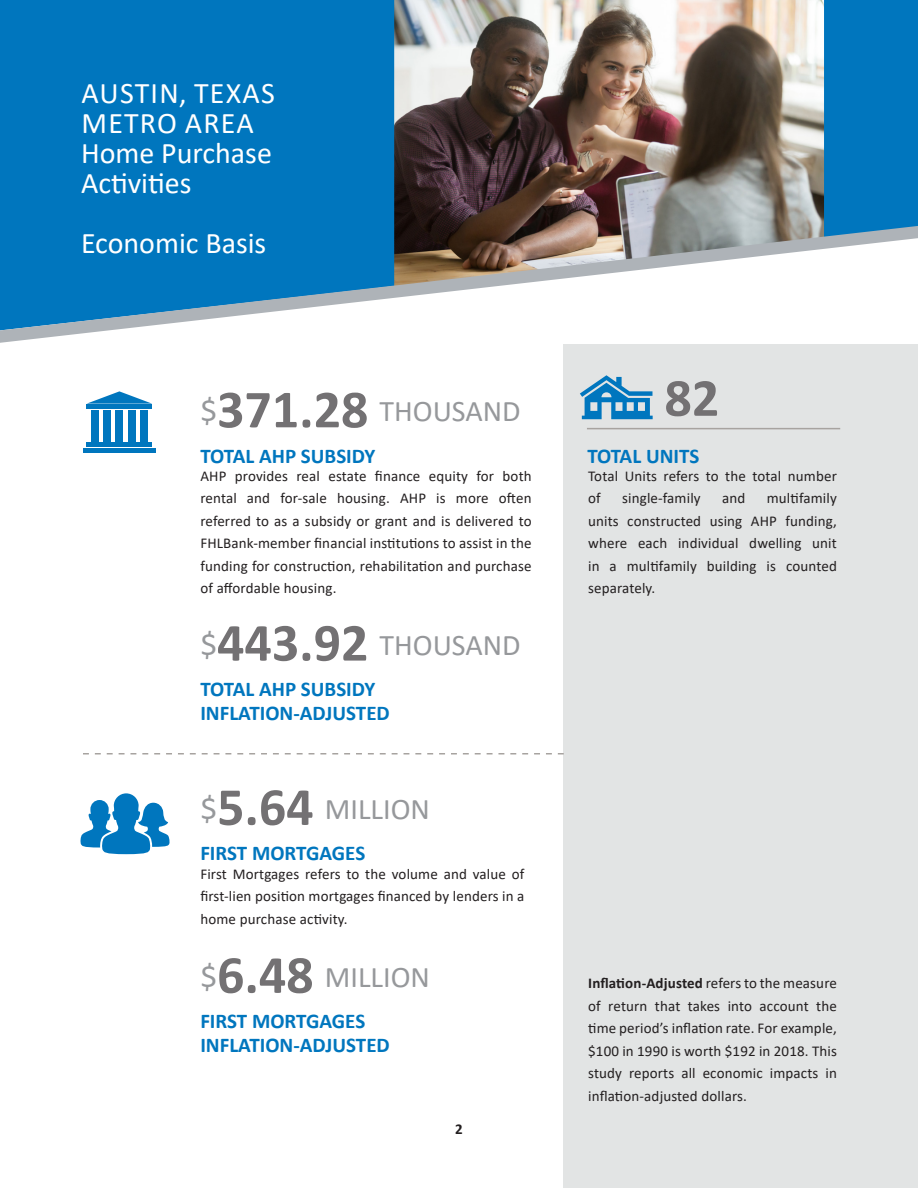
<style>
.page{position:relative;width:918px;height:1188px;background:#fff}
.page>*{position:absolute;margin:0;border:0;box-sizing:border-box;transform-origin:0 0}
.t1{font:700 54px "Calibri";color:#737173}
.t2{font:30px "Calibri";letter-spacing:.035em;color:#fff}
.t3{font:30px "Calibri";color:#96989b}
.t4{font:700 21px "Calibri";color:#0076be}
.t5{font:15px/22.5px "Calibri";letter-spacing:.01em;color:#231f20;text-align:justify}
.t6{font:700 15px "Calibri";color:#231f20}
.s1{font-size:33px}
.s2{font-weight:700;font-size:54px;color:#737173}
.s3{font-weight:700}
</style>
<div class="page">
<div style="left:0;top:0;width:918px;height:226px;background:#0076be"></div>
<div style="left:564px;top:344px;width:354px;height:844px;background:#e2e4e4"></div>
<svg style="left:83px;top:753px;width:481px;height:2px"></svg>
<hr style="left:587px;top:428px;width:253px;height:1px;background:#a7a3a0">
<svg style="left:87px;top:391px;width:65px;height:13px"></svg>
<hr style="left:87px;top:405px;width:65px;height:4px;background:#0076be">
<hr style="left:87px;top:443px;width:65px;height:4px;background:#0076be">
<div style="left:116px;top:410px;width:7px;height:31px;background:#0076be"></div>
<div style="left:91px;top:410px;width:7px;height:31px;background:#0076be"></div>
<div style="left:103px;top:410px;width:8px;height:31px;background:#0076be"></div>
<div style="left:128px;top:410px;width:8px;height:31px;background:#0076be"></div>
<div style="left:140px;top:410px;width:8px;height:31px;background:#0076be"></div>
<hr style="left:83px;top:448px;width:73px;height:4px;background:#0076be">
<svg style="left:580px;top:375px;width:73px;height:44px"></svg>
<img style="left:394px;top:0;width:430px;height:226px">
<svg style="left:0;top:226px;width:918px;height:117px"></svg>
<svg style="left:80px;top:793px;width:90px;height:61px"></svg>
<p class="t2" style="left:82px;top:73px;width:195px">AUSTIN, TEXAS</p>
<p class="t2" style="left:82px;top:103px;width:174px">METRO AREA</p>
<p class="t2" style="left:81px;top:133px;width:192px">Home Purchase</p>
<p class="t2" style="left:81px;top:163px;width:112px">Activities</p>
<p class="t2" style="left:81px;top:223px;width:187px">Economic Basis</p>
<p class="t3" style="left:200px;top:391px;width:322px"><span class="s1">$</span><span class="s2">371.28</span> THOUSAND</p>
<p class="t1" style="left:664px;top:360px;width:56px">82</p>
<p class="t4" style="left:200px;top:441px;width:177px">TOTAL AHP SUBSIDY</p>
<p class="t4" style="left:587px;top:441px;width:114px">TOTAL UNITS</p>
<p class="t5" style="left:200px;top:464px;width:333px">AHP provides real estate finance equity for both rental and for-sale housing. AHP is more often referred to as a subsidy or grant and is delivered to FHLBank-member financial institutions to assist in the funding for construction, rehabilitation and purchase of affordable housing.</p>
<p class="t3" style="left:200px;top:624px;width:322px"><span class="s1">$</span><span class="s2">443.92</span> THOUSAND</p>
<p class="t4" style="left:200px;top:674px;width:177px">TOTAL AHP SUBSIDY</p>
<p class="t4" style="left:200px;top:698px;width:191px">INFLATION-ADJUSTED</p>
<p class="t3" style="left:200px;top:788px;width:231px"><span class="s1">$</span><span class="s2">5.64</span> MILLION</p>
<p class="t4" style="left:200px;top:839px;width:166px">FIRST MORTGAGES</p>
<p class="t5" style="left:200px;top:862px;width:326px">First Mortgages refers to the volume and value of first-lien position mortgages financed by lenders in a home purchase activity.</p>
<p class="t3" style="left:200px;top:956px;width:231px"><span class="s1">$</span><span class="s2">6.48</span> MILLION</p>
<p class="t4" style="left:200px;top:1006px;width:166px">FIRST MORTGAGES</p>
<p class="t4" style="left:200px;top:1030px;width:191px">INFLATION-ADJUSTED</p>
<p class="t6" style="left:455px;top:1118px;width:9px">2</p>
<p class="t5" style="left:588px;top:464px;width:250px">Total Units refers to the total number of</p>
<p class="t5" style="left:588px;top:487px;width:250px;text-indent:179px">multifamily units constructed using AHP funding, where each individual dwelling unit in a multifamily building is counted separately.</p>
<p class="t5" style="left:622px;top:487px;width:80px">single-family</p>
<p class="t5" style="left:722px;top:487px;width:25px">and</p>
<p class="t5" style="left:588px;top:971px;width:250px"><span class="s3">Inflation-Adjusted</span> refers to the measure of return that takes into account the time period’s inflation rate. For example, $100 in 1990 is worth $192 in 2018. This study reports all economic impacts in inflation-adjusted dollars.</p>
</div>
